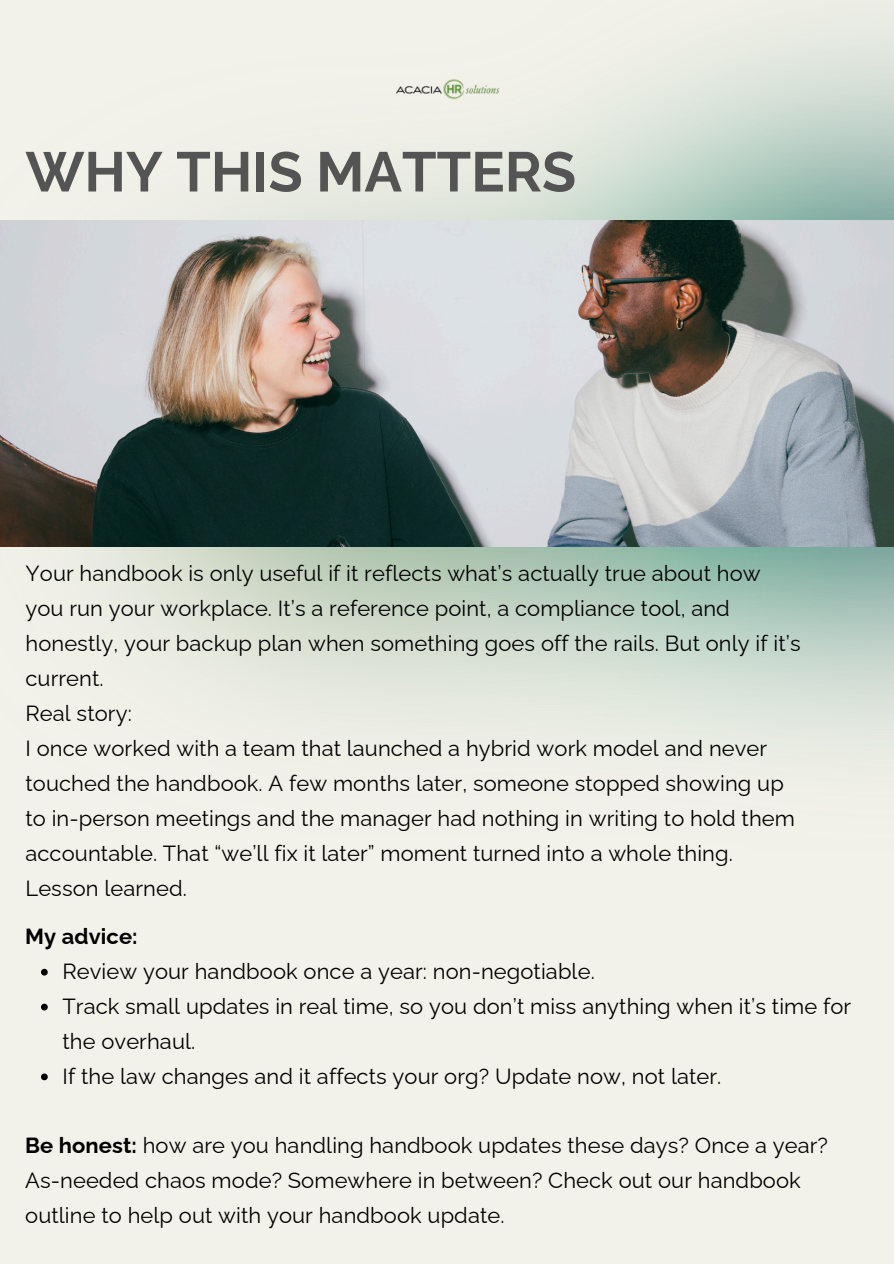
<style>
.page{position:relative;width:894px;height:1264px;background:#fff}
.page>*{position:absolute;margin:0;border:0;box-sizing:border-box;transform-origin:0 0}
.t1{font:700 55.8px "Raleway";color:#545454}
.t2{font:21.9px/35px "Raleway";letter-spacing:.005em;color:#000}
.t3{font:700 21.9px "Raleway";letter-spacing:.005em;color:#000}
.s1{font-weight:700}
</style>
<div class="page">
<div style="left:0;top:0;width:893px;height:1263px;background:#f3f2ea"></div>
<img style="left:0;top:18px;width:893px;height:737px">
<img style="left:393px;top:78px;width:107px;height:23px">
<img style="left:0;top:220px;width:893px;height:326px">
<svg style="left:41px;top:968px;width:7px;height:7px"></svg>
<svg style="left:41px;top:1003px;width:7px;height:7px"></svg>
<svg style="left:41px;top:1073px;width:7px;height:7px"></svg>
<h1 class="t1" style="left:25px;top:139px;width:552px">WHY THIS MATTERS</h1>
<p class="t2" style="left:25px;top:556px;width:776px">Your handbook is only useful if it reflects what’s actually true about how you run your workplace. It’s a reference point, a compliance tool, and honestly, your backup plan when something goes off the rails. But only if it’s current.<br>Real story:<br>I once worked with a team that launched a hybrid work model and never touched the handbook. A few months later, someone stopped showing up to in-person meetings and the manager had nothing in writing to hold them accountable. That “we’ll fix it later” moment turned into a whole thing.<br>Lesson learned.</p>
<p class="t3" style="left:25px;top:923px;width:114px">My advice:</p>
<p class="t2" style="left:62px;top:953px;width:790px">Review your handbook once a year: non-negotiable.<br>Track small updates in real time, so you don’t miss anything when it’s time for the overhaul.<br>If the law changes and it affects your org? Update now, not later.</p>
<p class="t2" style="left:25px;top:1128px;width:804px"><span class="s1">Be honest:</span> how are you handling handbook updates these days? Once a year?<br>As-needed chaos mode? Somewhere in between? Check out our handbook outline to help out with your handbook update.</p>
</div>
